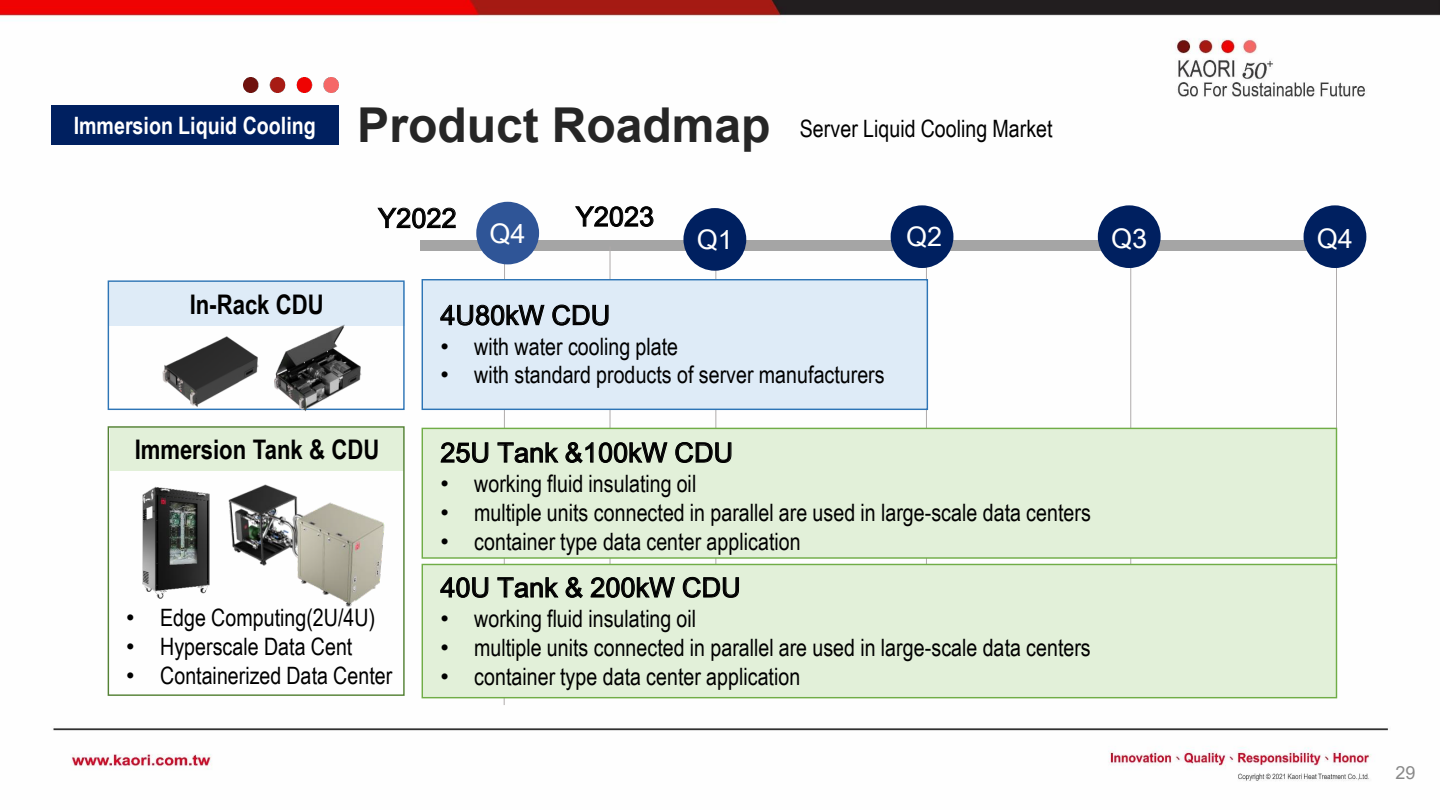
<style>
.page{position:relative;width:1440px;height:810px;background:#fff}
.page>*{position:absolute;margin:0;border:0;box-sizing:border-box;transform-origin:0 0}
.t1{font:700 48.15px "Arial";color:#262626}
.t2{font:27px "Arial Unicode MS";letter-spacing:.005em;color:#000}
.t3{font:700 27px "Arial Narrow";color:#000}
.t4{font:27px "Arial Unicode MS";color:#fff}
.t5{font:24px "Arial Narrow";color:#000}
.t6{font:700 24px "Arial Narrow";color:#fff}
.t7{font:18px "Arial";color:#898989}
.s1{font-family:"Arial"}
</style>
<div class="page">
<img style="left:0;top:0;width:1440px;height:781px">
<div style="left:110px;top:427px;width:294px;height:43px;background:#e2f0d9"></div>
<div style="left:108px;top:282px;width:297px;height:44px;background:#deebf7"></div>
<hr style="left:504px;top:246px;width:1px;height:459px;background:#afabab">
<hr style="left:1336px;top:221px;width:1px;height:466px;background:#afabab">
<hr style="left:1130px;top:221px;width:1px;height:466px;background:#afabab">
<hr style="left:926px;top:221px;width:1px;height:466px;background:#afabab">
<hr style="left:715px;top:221px;width:1px;height:466px;background:#afabab">
<div style="left:420px;top:241px;width:916px;height:10px;background:#a5a5a5"></div>
<svg style="left:377px;top:207px;width:79px;height:22px"></svg>
<svg style="left:574px;top:206px;width:80px;height:21px"></svg>
<hr style="left:610px;top:246px;width:1px;height:441px;background:#afabab">
<div style="left:683px;top:208px;width:63px;height:63px;background:#002060;border-radius:50%"></div>
<div style="left:891px;top:205px;width:62px;height:63px;background:#002060;border-radius:50%"></div>
<div style="left:1098px;top:205px;width:63px;height:63px;background:#002060;border-radius:50%"></div>
<div style="left:1304px;top:205px;width:62px;height:63px;background:#002060;border-radius:50%"></div>
<div style="left:422px;top:280px;width:505px;height:129px;background:#deebf7"></div>
<div style="left:422px;top:279px;width:506px;height:131px;border:1px solid #2e75b6"></div>
<svg style="left:440px;top:304px;width:105px;height:22px"></svg>
<svg style="left:552px;top:304px;width:57px;height:22px"></svg>
<div style="left:422px;top:564px;width:914px;height:134px;background:#e2f0d9"></div>
<div style="left:422px;top:564px;width:915px;height:134px;border:1px solid #70ad47"></div>
<svg style="left:440px;top:577px;width:49px;height:21px"></svg>
<svg style="left:497px;top:577px;width:62px;height:21px"></svg>
<svg style="left:565px;top:577px;width:18px;height:22px"></svg>
<svg style="left:590px;top:577px;width:85px;height:21px"></svg>
<svg style="left:683px;top:577px;width:56px;height:21px"></svg>
<div style="left:422px;top:428px;width:914px;height:130px;background:#e2f0d9"></div>
<div style="left:422px;top:428px;width:915px;height:131px;border:1px solid #70ad47"></div>
<svg style="left:440px;top:442px;width:49px;height:21px"></svg>
<svg style="left:497px;top:442px;width:62px;height:21px"></svg>
<svg style="left:565px;top:442px;width:103px;height:22px"></svg>
<svg style="left:675px;top:442px;width:57px;height:21px"></svg>
<div style="left:108px;top:426px;width:297px;height:270px;border:1px solid #548235"></div>
<div style="left:108px;top:280px;width:297px;height:130px;border:1px solid #2e75b6"></div>
<img style="left:227px;top:475px;width:162px;height:133px">
<img style="left:158px;top:335px;width:110px;height:74px">
<img style="left:271px;top:324px;width:99px;height:88px">
<img style="left:136px;top:473px;width:77px;height:133px">
<div style="left:476px;top:202px;width:63px;height:62px;background:#2f5597;border-radius:50%"></div>
<img style="left:244px;top:77px;width:95px;height:16px">
<div style="left:51px;top:105px;width:288px;height:40px;background:#002060"></div>
<p class="t6" style="left:74px;top:108px;width:244px">Immersion Liquid Cooling</p>
<p class="t3" style="left:190px;top:284px;width:136px">In-Rack CDU</p>
<h1 class="t1" style="left:357px;top:91px;width:415px">Product Roadmap</h1>
<p class="t5" style="left:800px;top:111px;width:254px">Server Liquid Cooling Market</p>
<p class="t2" style="left:378px;top:198px;width:80px">Y2022</p>
<p class="t4" style="left:489px;top:214px;width:38px">Q4</p>
<p class="t2" style="left:576px;top:197px;width:80px">Y2023</p>
<p class="t4" style="left:697px;top:220px;width:38px">Q1</p>
<p class="t4" style="left:906px;top:217px;width:38px">Q2</p>
<p class="t4" style="left:1111px;top:219px;width:38px">Q3</p>
<p class="t4" style="left:1317px;top:219px;width:38px">Q4</p>
<p class="t2" style="left:440px;top:296px;width:171px">4U80kW CDU</p>
<p class="t5" style="left:440px;top:329px;width:239px"><span class="s1">•</span> with water cooling plate</p>
<p class="t5" style="left:440px;top:357px;width:446px"><span class="s1">•</span> with standard products of server manufacturers</p>
<p class="t3" style="left:135px;top:429px;width:246px">Immersion Tank &amp; CDU</p>
<p class="t5" style="left:126px;top:600px;width:251px"><span class="s1">•</span> Edge Computing(2U/4U)</p>
<p class="t5" style="left:126px;top:629px;width:228px"><span class="s1">•</span> Hyperscale Data Cent</p>
<p class="t5" style="left:126px;top:657px;width:267px"><span class="s1">•</span> Containerized Data Center</p>
<p class="t2" style="left:440px;top:433px;width:294px">25U Tank &amp;100kW CDU</p>
<p class="t5" style="left:440px;top:466px;width:258px"><span class="s1">•</span> working fluid insulating oil</p>
<p class="t5" style="left:440px;top:495px;width:652px"><span class="s1">•</span> multiple units connected in parallel are used in large-scale data centers</p>
<p class="t5" style="left:440px;top:524px;width:362px"><span class="s1">•</span> container type data center application</p>
<p class="t2" style="left:440px;top:568px;width:302px">40U Tank &amp; 200kW CDU</p>
<p class="t5" style="left:440px;top:601px;width:257px"><span class="s1">•</span> working fluid insulating oil</p>
<p class="t5" style="left:440px;top:630px;width:652px"><span class="s1">•</span> multiple units connected in parallel are used in large-scale data centers</p>
<p class="t5" style="left:440px;top:659px;width:361px"><span class="s1">•</span> container type data center application</p>
<p class="t7" style="left:1396px;top:760px;width:22px">29</p>
</div>
